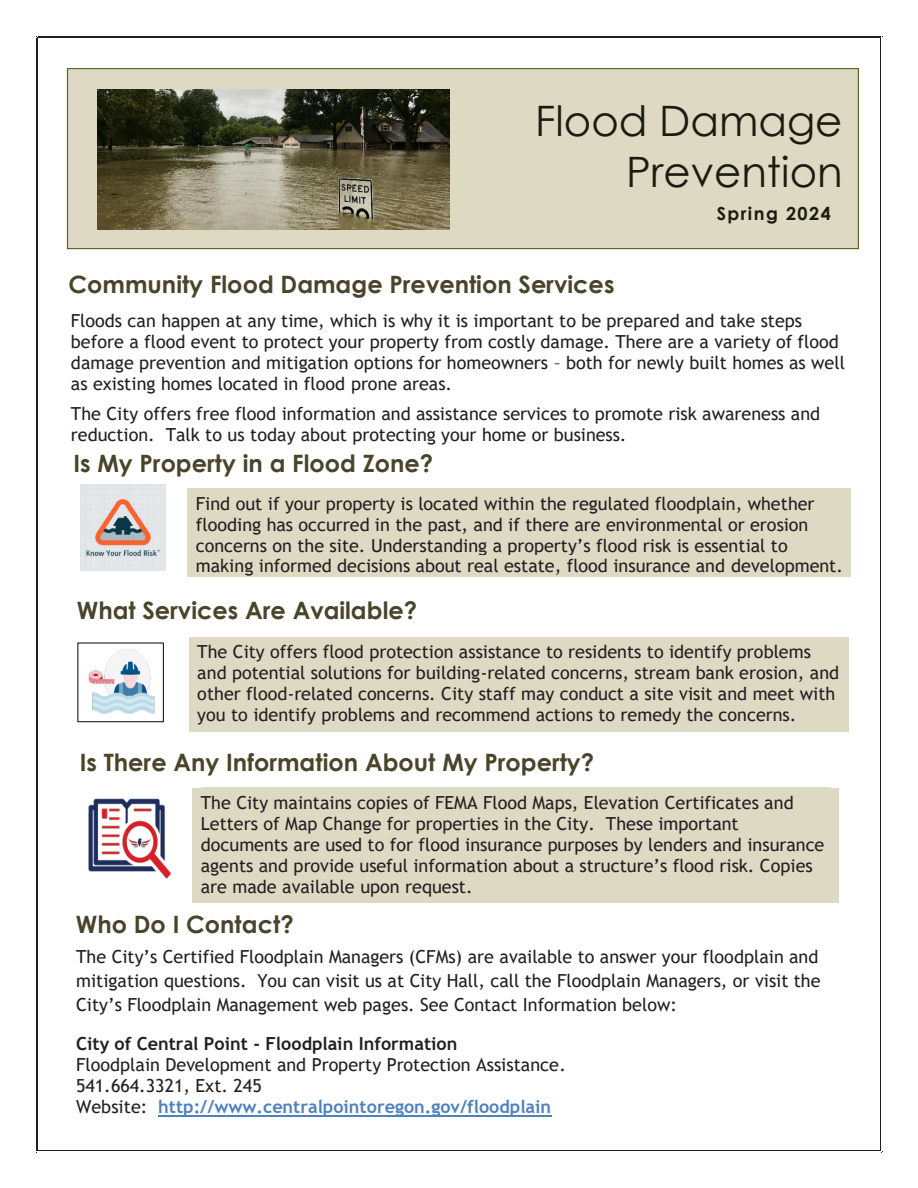
<style>
.page{position:relative;width:918px;height:1188px;background:#fff}
.page>*{position:absolute;margin:0;border:0;box-sizing:border-box;transform-origin:0 0}
.t1{font:42px/51.4px "Century Gothic";color:#1d1b11;text-align:right}
.t2{font:700 24px "Century Gothic";color:#4a442a}
.t3{font:18px/20.9px "Trebuchet MS";color:#231f20}
.t4{font:700 18px "Century Gothic";letter-spacing:.08em;color:#1d1b11}
.s1{font-weight:700}
.s2{font-weight:700;color:#4f81bd}
</style>
<div class="page">
<div style="left:68px;top:69px;width:790px;height:180px;background:#ddd9c3"></div>
<div style="left:67px;top:68px;width:792px;height:181px;border:1px solid #4f6228"></div>
<div style="left:188px;top:488px;width:663px;height:88px;background:#ddd9c3"></div>
<div style="left:189px;top:637px;width:660px;height:94px;background:#ddd9c3"></div>
<div style="left:193px;top:788px;width:646px;height:114px;background:#ddd9c3"></div>
<img style="left:88px;top:649px;width:67px;height:65px">
<div style="left:77px;top:642px;width:87px;height:80px;border:1px solid #231f20"></div>
<img style="left:88px;top:798px;width:84px;height:81px">
<hr style="left:158px;top:1115px;width:393px;height:2px;background:#4f81bd">
<img style="left:98px;top:89px;width:351px;height:141px">
<img style="left:80px;top:485px;width:85px;height:85px">
<hr style="left:38px;top:36px;width:842px;height:1px;background:#231f20">
<hr style="left:38px;top:37px;width:842px;height:1px;background:#231f20">
<hr style="left:36px;top:38px;width:1px;height:1112px;background:#231f20">
<hr style="left:37px;top:38px;width:1px;height:1112px;background:#231f20">
<hr style="left:880px;top:38px;width:1px;height:1112px;background:#231f20">
<hr style="left:38px;top:1150px;width:842px;height:1px;background:#231f20">
<p class="t1" style="left:535px;top:94px;width:309px">Flood Damage<br>Prevention</p>
<p class="t2" style="left:69px;top:266px;width:547px">Community Flood Damage Prevention Services</p>
<p class="t4" style="left:717px;top:200px;width:116px">Spring 2024</p>
<p class="t3" style="left:71px;top:310px;width:776px">Floods can happen at any time, which is why it is important to be prepared and take steps before a flood event to protect your property from costly damage. There are a variety of flood damage prevention and mitigation options for homeowners – both for newly built homes as well as existing homes located in flood prone areas.</p>
<p class="t3" style="left:71px;top:403px;width:751px">The City offers free flood information and assistance services to promote risk awareness and reduction. Talk to us today about protecting your home or business.</p>
<p class="t2" style="left:73px;top:445px;width:361px">Is My Property in a Flood Zone?</p>
<p class="t3" style="left:196px;top:493px;width:649px">Find out if your property is located within the regulated floodplain, whether flooding has occurred in the past, and if there are environmental or erosion concerns on the site. Understanding a property’s flood risk is essential to making informed decisions about real estate, flood insurance and development.</p>
<p class="t2" style="left:77px;top:593px;width:342px">What Services Are Available?</p>
<p class="t3" style="left:197px;top:641px;width:643px">The City offers flood protection assistance to residents to identify problems and potential solutions for building-related concerns, stream bank erosion, and other flood-related concerns. City staff may conduct a site visit and meet with you to identify problems and recommend actions to remedy the concerns.</p>
<p class="t2" style="left:80px;top:744px;width:516px">Is There Any Information About My Property?</p>
<p class="t3" style="left:201px;top:792px;width:625px">The City maintains copies of FEMA Flood Maps, Elevation Certificates and Letters of Map Change for properties in the City. These important documents are used to for flood insurance purposes by lenders and insurance agents and provide useful information about a structure’s flood risk. Copies are made available upon request.</p>
<p class="t2" style="left:76px;top:906px;width:219px">Who Do I Contact?</p>
<p class="t3" style="left:76px;top:944px;width:746px;line-height:24px;text-align:justify">The City’s Certified Floodplain Managers (CFMs) are available to answer your floodplain and mitigation questions. You can visit us at City Hall, call the Floodplain Managers, or visit the City’s Floodplain Management web pages. See Contact Information below:</p>
<p class="t3" style="left:76px;top:1033px;width:492px"><span class="s1">City of Central Point - Floodplain Information<br></span>Floodplain Development and Property Protection Assistance.<br>541.664.3321, Ext. 245<br>Website: <span class="s2">http://www.centralpointoregon.gov/floodplain</span></p>
</div>
